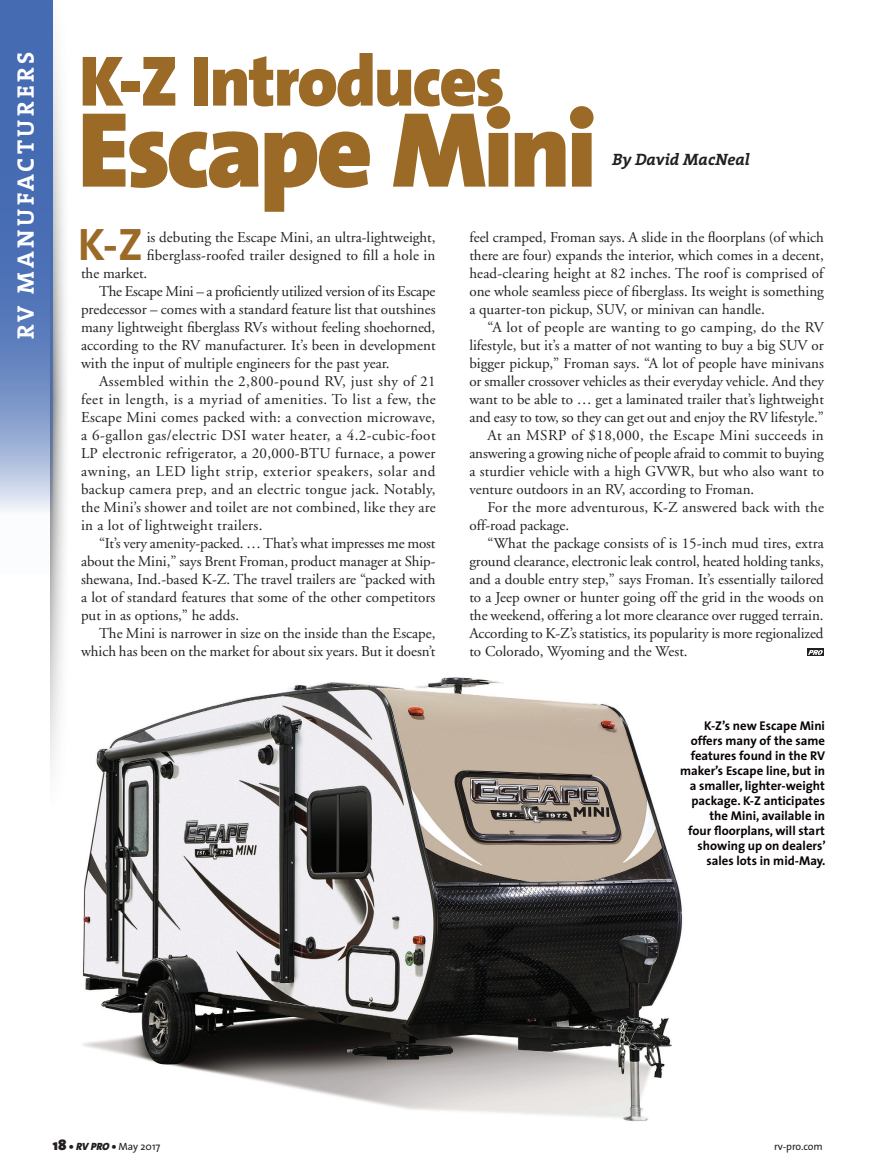
<style>
.page{position:relative;width:878px;height:1175px;background:#fff}
.page>*{position:absolute;margin:0;border:0;box-sizing:border-box;transform-origin:0 0}
.t1{font:900 108px "The Sans";letter-spacing:-.035em;color:#9b6a27}
.t2{font:900 72px "The Sans";letter-spacing:-.03em;color:#9b6a27}
.t3{font:700 45.9px "The Sans";color:#9b6a27}
.t4{font:700 24px "The Serif";letter-spacing:.14em;color:#fff}
.t5{font:italic 700 16.5px "The Serif";color:#231f20}
.t6{font:15px/18px "Adobe Garamond";color:#231f20;text-align:justify}
.t7{font:15px "Adobe Garamond";letter-spacing:.02em;color:#231f20}
.t8{font:15px "Adobe Garamond";letter-spacing:.03em;color:#231f20}
.t9{font:15px "Adobe Garamond";letter-spacing:.04em;color:#231f20}
.t10{font:15px "Adobe Garamond";letter-spacing:.025em;color:#231f20}
.t11{font:700 12.75px/15px "The Sans";color:#080302;text-align:right}
.t12{font:10.5px "The Sans";color:#231f20}
.s1{font-weight:900;font-size:15px}
.s2{font-weight:900}
.s3{font-weight:900;font-style:italic}
</style>
<div class="page">
<img style="left:82px;top:677px;width:600px;height:444px">
<svg style="left:50px;top:39px;width:16px;height:730px"></svg>
<svg style="left:0;top:0;width:53px;height:574px;background:#718ec4"></svg>
<div style="left:807px;top:648px;width:17px;height:8px;background:#231f20"></div>
<svg style="left:808px;top:650px;width:15px;height:5px"></svg>
<h3 class="t4" style="left:6px;top:339px;width:289px;rotate:-90deg">RV MANUFACTURERS</h3>
<h2 class="t2" style="left:79px;top:20px;width:426px">K-Z Introduces</h2>
<h1 class="t1" style="left:78px;top:59px;width:520px">Escape Mini</h1>
<p class="t5" style="left:612px;top:146px;width:139px">By David MacNeal</p>
<h3 class="t3" style="left:78px;top:206px;width:66px">K-Z</h3>
<p class="t6" style="left:147px;top:228px;width:290px">is debuting the Escape Mini, an ultra-lightweight,</p>
<p class="t6" style="left:147px;top:246px;width:290px">fiberglass-roofed trailer designed to fill a hole in</p>
<p class="t6" style="left:81px;top:264px;width:68px">the market.</p>
<p class="t6" style="left:99px;top:282px;width:338px">The Escape Mini – a proficiently utilized version of its Escape</p>
<p class="t6" style="left:81px;top:300px;width:356px">predecessor – comes with a standard feature list that outshines</p>
<p class="t6" style="left:81px;top:318px;width:356px">many lightweight fiberglass RVs without feeling shoehorned,</p>
<p class="t6" style="left:81px;top:336px;width:356px">according to the RV manufacturer. It’s been in development</p>
<p class="t6" style="left:81px;top:354px;width:310px">with the input of multiple engineers for the past year.</p>
<p class="t8" style="left:99px;top:373px;width:338px">Assembled within the 2,800-pound RV, just shy of 21</p>
<p class="t8" style="left:81px;top:391px;width:356px">feet in length, is a myriad of amenities. To list a few, the</p>
<p class="t7" style="left:81px;top:409px;width:356px">Escape Mini comes packed with: a convection microwave,</p>
<p class="t8" style="left:81px;top:427px;width:356px">a 6-gallon gas/electric DSI water heater, a 4.2-cubic-foot</p>
<p class="t7" style="left:81px;top:445px;width:356px">LP electronic refrigerator, a 20,000-BTU furnace, a power</p>
<p class="t9" style="left:81px;top:463px;width:356px">awning, an LED light strip, exterior speakers, solar and</p>
<p class="t7" style="left:81px;top:481px;width:356px">backup camera prep, and an electric tongue jack. Notably,</p>
<p class="t7" style="left:81px;top:499px;width:356px">the Mini’s shower and toilet are not combined, like they are</p>
<p class="t7" style="left:81px;top:517px;width:183px">in a lot of lightweight trailers.</p>
<p class="t6" style="left:99px;top:534px;width:338px">“It’s very amenity-packed. … That’s what impresses me most</p>
<p class="t6" style="left:81px;top:552px;width:356px">about the Mini,” says Brent Froman, product manager at Ship-</p>
<p class="t6" style="left:81px;top:570px;width:356px">shewana, Ind.-based K-Z. The travel trailers are “packed with</p>
<p class="t6" style="left:81px;top:588px;width:356px">a lot of standard features that some of the other competitors</p>
<p class="t6" style="left:81px;top:606px;width:160px">put in as options,” he adds.</p>
<p class="t6" style="left:99px;top:624px;width:338px">The Mini is narrower in size on the inside than the Escape,</p>
<p class="t6" style="left:81px;top:642px;width:356px">which has been on the market for about six years. But it doesn’t</p>
<p class="t6" style="left:469px;top:228px;width:356px">feel cramped, Froman says. A slide in the floorplans (of which there are four) expands the interior, which comes in a decent, head-clearing height at 82 inches. The roof is comprised of one whole seamless piece of fiberglass. Its weight is something a quarter-ton pickup, SUV, or minivan can handle.</p>
<p class="t7" style="left:487px;top:319px;width:338px">“A lot of people are wanting to go camping, do the RV</p>
<p class="t6" style="left:469px;top:336px;width:356px">lifestyle, but it’s a matter of not wanting to buy a big SUV or</p>
<p class="t6" style="left:469px;top:354px;width:356px">bigger pickup,” Froman says. “A lot of people have minivans</p>
<p class="t6" style="left:469px;top:372px;width:356px">or smaller crossover vehicles as their everyday vehicle. And they</p>
<p class="t6" style="left:469px;top:390px;width:356px">want to be able to … get a laminated trailer that’s lightweight</p>
<p class="t6" style="left:469px;top:408px;width:356px">and easy to tow, so they can get out and enjoy the RV lifestyle.”</p>
<p class="t10" style="left:487px;top:427px;width:338px">At an MSRP of $18,000, the Escape Mini succeeds in</p>
<p class="t6" style="left:469px;top:444px;width:356px">answering a growing niche of people afraid to commit to buying</p>
<p class="t6" style="left:469px;top:462px;width:356px">a sturdier vehicle with a high GVWR, but who also want to</p>
<p class="t6" style="left:469px;top:480px;width:286px">venture outdoors in an RV, according to Froman.</p>
<p class="t6" style="left:487px;top:498px;width:338px">For the more adventurous, K-Z answered back with the</p>
<p class="t6" style="left:469px;top:516px;width:101px">off-road package.</p>
<p class="t6" style="left:487px;top:534px;width:338px">“What the package consists of is 15-inch mud tires, extra</p>
<p class="t6" style="left:469px;top:552px;width:356px">ground clearance, electronic leak control, heated holding tanks,</p>
<p class="t6" style="left:469px;top:570px;width:356px">and a double entry step,” says Froman. It’s essentially tailored</p>
<p class="t6" style="left:469px;top:588px;width:356px">to a Jeep owner or hunter going off the grid in the woods on</p>
<p class="t6" style="left:469px;top:606px;width:356px">the weekend, offering a lot more clearance over rugged terrain.</p>
<p class="t6" style="left:469px;top:624px;width:356px">According to K-Z’s statistics, its popularity is more regionalized</p>
<p class="t6" style="left:469px;top:642px;width:220px">to Colorado, Wyoming and the West.</p>
<p class="t11" style="left:680px;top:718px;width:147px">K-Z’s new Escape Mini offers many of the same features found in the RV maker’s Escape line, but in a smaller, lighter-weight package. K-Z anticipates the Mini, available in<br>four floorplans, will start showing up on dealers’ sales lots in mid-May.</p>
<p class="t12" style="left:53px;top:1138px;width:109px"><span class="s1">18</span> <span class="s2">•</span> <span class="s3">RV PRO</span> <span class="s2">•</span> May 2017</p>
<p class="t12" style="left:774px;top:1138px;width:50px">rv-pro.com</p>
</div>
